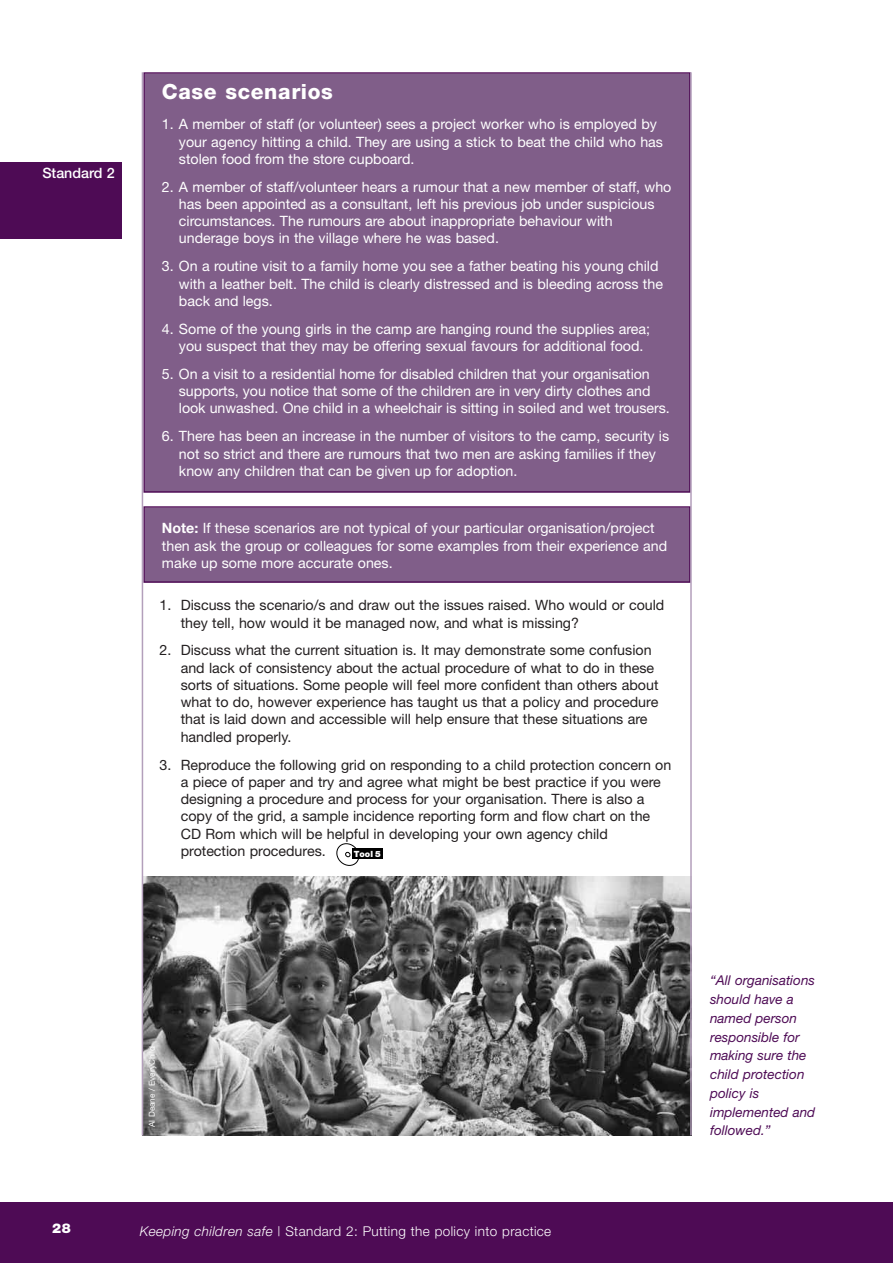
<style>
.page{position:relative;width:893px;height:1263px;background:#fff}
.page>*{position:absolute;margin:0;border:0;box-sizing:border-box;transform-origin:0 0}
.t1{font:800 21px "Helvetica Neue";letter-spacing:.03em;color:#fff}
.t2{font:14.25px/17.2px "Helvetica Neue";color:#fff}
.t3{font:14.25px/17.2px "Helvetica Neue";color:#231f20}
.t4{font:500 14.25px "Helvetica Neue";color:#fff}
.t5{font:italic 13.5px/18.8px "Helvetica Neue";color:#4e0b55}
.t6{font:300 13.5px "Helvetica Neue";letter-spacing:.03em;color:#fff}
.t7{font:900 13.5px "Helvetica Neue";color:#fff}
.t8{font:900 8.55px "Helvetica Neue";color:#fff}
.t9{font:8.25px "Helvetica Neue";color:#fff}
.s1{font-weight:700}
.s2{font-style:italic}
</style>
<div class="page">
<img style="left:143px;top:877px;width:547px;height:258px">
<div style="left:0;top:1202px;width:893px;height:61px;background:#4e0b55"></div>
<svg style="left:336px;top:843px;width:47px;height:23px"></svg>
<div style="left:145px;top:508px;width:544px;height:73px;background:#805e89"></div>
<div style="left:143px;top:506px;width:548px;height:77px;border:2px solid #4e0b55"></div>
<div style="left:145px;top:74px;width:544px;height:417px;background:#805e89"></div>
<div style="left:143px;top:72px;width:548px;height:421px;border:2px solid #4e0b55"></div>
<hr style="left:142px;top:72px;width:1px;height:1063px;background:#b39fbb">
<hr style="left:690px;top:72px;width:2px;height:1063px;background:#b39fbb">
<div style="left:0;top:162px;width:122px;height:77px;background:#4e0b55"></div>
<p class="t4" style="left:42px;top:168px;width:74px">Standard 2</p>
<h1 class="t1" style="left:162px;top:84px;width:173px">Case scenarios</h1>
<p class="t2" style="left:179px;top:117px;width:486px;text-indent:-17px">1. A member of staff (or volunteer) sees a project worker who is employed by your agency hitting a child. They are using a stick to beat the child who has stolen food from the store cupboard.</p>
<p class="t2" style="left:179px;top:179px;width:494px;text-indent:-17px">2. A member of staff/volunteer hears a rumour that a new member of staff, who has been appointed as a consultant, left his previous job under suspicious circumstances. The rumours are about inappropriate behaviour with underage boys in the village where he was based.</p>
<p class="t2" style="left:179px;top:259px;width:486px;text-indent:-17px">3. On a routine visit to a family home you see a father beating his young child with a leather belt. The child is clearly distressed and is bleeding across the back and legs.</p>
<p class="t2" style="left:179px;top:321px;width:473px;text-indent:-17px">4. Some of the young girls in the camp are hanging round the supplies area; you suspect that they may be offering sexual favours for additional food.</p>
<p class="t2" style="left:179px;top:367px;width:492px;text-indent:-17px">5. On a visit to a residential home for disabled children that your organisation supports, you notice that some of the children are in very dirty clothes and look unwashed. One child in a wheelchair is sitting in soiled and wet trousers.</p>
<p class="t2" style="left:179px;top:429px;width:492px;text-indent:-17px">6. There has been an increase in the number of visitors to the camp, security is not so strict and there are rumours that two men are asking families if they know any children that can be given up for adoption.</p>
<p class="t2" style="left:162px;top:521px;width:507px"><span class="s1">Note:</span> If these scenarios are not typical of your particular organisation/project then ask the group or colleagues for some examples from their experience and make up some more accurate ones.</p>
<p class="t3" style="left:181px;top:598px;width:485px;text-indent:-21px">1. Discuss the scenario/s and draw out the issues raised. Who would or could they tell, how would it be managed now, and what is missing?</p>
<p class="t3" style="left:181px;top:643px;width:479px;text-indent:-21px">2. Discuss what the current situation is. It may demonstrate some confusion and lack of consistency about the actual procedure of what to do in these sorts of situations. Some people will feel more confident than others about what to do, however experience has taught us that a policy and procedure that is laid down and accessible will help ensure that these situations are handled properly.</p>
<p class="t3" style="left:181px;top:757px;width:492px;text-indent:-21px">3. Reproduce the following grid on responding to a child protection concern on a piece of paper and try and agree what might be best practice if you were designing a procedure and process for your organisation. There is also a copy of the grid, a sample incidence reporting form and flow chart on the CD Rom which will be helpful in developing your own agency child protection procedures.</p>
<p class="t8" style="left:354px;top:851px;width:28px">Tool 5</p>
<p class="t9" style="left:149px;top:1127px;width:82px;rotate:-90deg">Al Deane / EveryChild</p>
<p class="t7" style="left:52px;top:1223px;width:20px">28</p>
<p class="t6" style="left:140px;top:1226px;width:413px"><span class="s2">Keeping children safe |</span> Standard 2: Putting the policy into practice</p>
<p class="t5" style="left:710px;top:972px;width:107px">“All organisations should have a named person responsible for making sure the child protection policy is implemented and followed.”</p>
</div>
